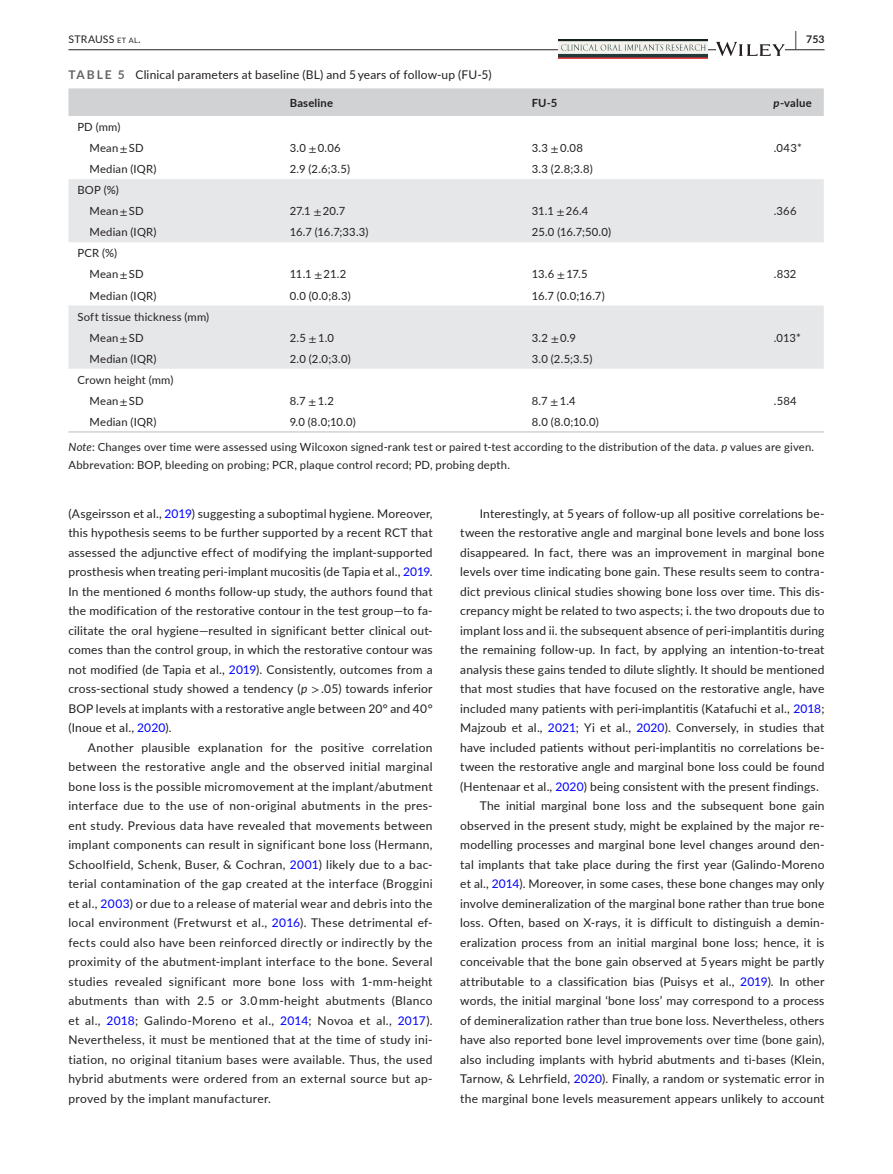
<style>
.page{position:relative;width:893px;height:1174px;background:#fff}
.page>*{position:absolute;margin:0;border:0;box-sizing:border-box;transform-origin:0 0}
.t1{font:12px/19.5px "Lato";letter-spacing:.015em;color:#231f20;text-align:justify}
.t2{font:11.25px/21px "Lato";letter-spacing:.015em;color:#231f20}
.t3{font:700 11.25px "Lato";letter-spacing:.02em;color:#231f20}
.t4{font:10.5px "Lato";letter-spacing:.02em;color:#231f20}
.t5{font:700 10.5px "Lato";color:#231f20}
.s1{font-size:7.35px}
.s2{font-size:19.5px}
.s3{font-weight:700;color:#636366}
.s4{font-style:italic}
.s5{font-family:"STIX"}
.s6{color:#00f}
</style>
<div class="page">
<hr style="left:68px;top:49px;width:756px;height:1px;background:#231f20">
<img style="left:559px;top:39px;width:149px;height:20px">
<svg style="left:716px;top:42px;width:69px;height:14px"></svg>
<div style="left:68px;top:88px;width:756px;height:28px;background:#d1d2d4"></div>
<svg style="left:68px;top:179px;width:756px;height:190px;fill:#e6e7e9"></svg>
<hr style="left:68px;top:431px;width:213px;height:2px;background:#d1d2d4">
<hr style="left:281px;top:431px;width:242px;height:2px;background:#d1d2d4">
<hr style="left:523px;top:431px;width:242px;height:2px;background:#d1d2d4">
<hr style="left:765px;top:431px;width:59px;height:2px;background:#d1d2d4">
<p class="t4" style="left:68px;top:31px;width:74px">STRAUSS <span class="s1">et al</span>.</p>
<p class="t5" style="left:795px;top:31px;width:31px"><span class="s2">|</span> 753</p>
<p class="t1" style="left:68px;top:64px;width:425px"><span class="s3">TABLE 5</span> Clinical parameters at baseline (BL) and 5 years of follow-up (FU-5)</p>
<p class="t3" style="left:290px;top:94px;width:45px">Baseline</p>
<p class="t3" style="left:532px;top:94px;width:27px">FU-5</p>
<p class="t3" style="left:774px;top:94px;width:40px"><span class="s4">p</span>-value</p>
<p class="t2" style="left:89px;top:116px;width:56px;text-indent:-12px">PD (mm)<br>Mean <span class="s5">±</span> SD</p>
<p class="t2" style="left:290px;top:137px;width:53px">3.0 <span class="s5">±</span> 0.06</p>
<p class="t2" style="left:532px;top:137px;width:53px">3.3 <span class="s5">±</span> 0.08</p>
<p class="t2" style="left:774px;top:137px;width:30px">.043*</p>
<p class="t2" style="left:89px;top:158px;width:69px">Median (IQR)</p>
<p class="t2" style="left:290px;top:158px;width:62px">2.9 (2.6;3.5)</p>
<p class="t2" style="left:532px;top:158px;width:62px">3.3 (2.8;3.8)</p>
<p class="t2" style="left:89px;top:179px;width:56px;text-indent:-12px">BOP (%)<br>Mean <span class="s5">±</span> SD</p>
<p class="t2" style="left:290px;top:200px;width:57px">27.1 <span class="s5">±</span> 20.7</p>
<p class="t2" style="left:532px;top:200px;width:58px">31.1 <span class="s5">±</span> 26.4</p>
<p class="t2" style="left:774px;top:200px;width:24px">.366</p>
<p class="t2" style="left:89px;top:221px;width:69px">Median (IQR)</p>
<p class="t2" style="left:290px;top:221px;width:80px">16.7 (16.7;33.3)</p>
<p class="t2" style="left:532px;top:221px;width:81px">25.0 (16.7;50.0)</p>
<p class="t2" style="left:89px;top:242px;width:56px;text-indent:-12px">PCR (%)<br>Mean <span class="s5">±</span> SD</p>
<p class="t2" style="left:290px;top:263px;width:58px">11.1 <span class="s5">±</span> 21.2</p>
<p class="t2" style="left:532px;top:263px;width:58px">13.6 <span class="s5">±</span> 17.5</p>
<p class="t2" style="left:774px;top:263px;width:24px">.832</p>
<p class="t2" style="left:89px;top:284px;width:69px">Median (IQR)</p>
<p class="t2" style="left:290px;top:284px;width:63px">0.0 (0.0;8.3)</p>
<p class="t2" style="left:532px;top:284px;width:75px">16.7 (0.0;16.7)</p>
<p class="t2" style="left:89px;top:305px;width:121px;text-indent:-12px">Soft tissue thickness (mm)<br>Mean <span class="s5">±</span> SD</p>
<p class="t2" style="left:290px;top:327px;width:46px">2.5 <span class="s5">±</span> 1.0</p>
<p class="t2" style="left:532px;top:327px;width:46px">3.2 <span class="s5">±</span> 0.9</p>
<p class="t2" style="left:774px;top:327px;width:29px">.013*</p>
<p class="t2" style="left:89px;top:348px;width:69px">Median (IQR)</p>
<p class="t2" style="left:290px;top:348px;width:62px">2.0 (2.0;3.0)</p>
<p class="t2" style="left:532px;top:348px;width:62px">3.0 (2.5;3.5)</p>
<p class="t2" style="left:90px;top:369px;width:85px;text-indent:-12px">Crown height (mm)<br>Mean <span class="s5">±</span> SD</p>
<p class="t2" style="left:290px;top:390px;width:46px">8.7 <span class="s5">±</span> 1.2</p>
<p class="t2" style="left:532px;top:390px;width:45px">8.7 <span class="s5">±</span> 1.4</p>
<p class="t2" style="left:774px;top:390px;width:25px">.584</p>
<p class="t2" style="left:90px;top:411px;width:69px">Median (IQR)</p>
<p class="t2" style="left:290px;top:411px;width:68px">9.0 (8.0;10.0)</p>
<p class="t2" style="left:532px;top:411px;width:69px">8.0 (8.0;10.0)</p>
<p class="t2" style="left:69px;top:437px;width:747px;line-height:18px"><span class="s4">Note</span>: Changes over time were assessed using Wilcoxon signed-rank test or paired t-test according to the distribution of the data. <span class="s4">p</span> values are given.<br>Abbrevation: BOP, bleeding on probing; PCR, plaque control record; PD, probing depth.</p>
<p class="t1" style="left:68px;top:503px;width:366px">(Asgeirsson et al., <span class="s6">2019</span>) suggesting a suboptimal hygiene. Moreover, this hypothesis seems to be further supported by a recent RCT that assessed the adjunctive effect of modifying the implant-supported prosthesis when treating peri-implant mucositis (de Tapia et al., <span class="s6">2019</span>.<br>In the mentioned 6 months follow-up study, the authors found that the modification of the restorative contour in the test group—to fa&shy;cilitate the oral hygiene—resulted in significant better clinical out&shy;comes than the control group, in which the restorative contour was not modified (de Tapia et al., <span class="s6">2019</span>). Consistently, outcomes from a cross-sectional study showed a tendency (<span class="s4">p</span> <span class="s5">&gt;</span> .05) towards inferior BOP levels at implants with a restorative angle between 20° and 40° (Inoue et al., <span class="s6">2020</span>).</p>
<p class="t1" style="left:68px;top:737px;width:366px;text-indent:20px">Another plausible explanation for the positive correlation between the restorative angle and the observed initial marginal bone loss is the possible micromovement at the implant/abutment interface due to the use of non-original abutments in the pres&shy;ent study. Previous data have revealed that movements between implant components can result in significant bone loss (Hermann, Schoolfield, Schenk, Buser, &amp; Cochran, <span class="s6">2001</span>) likely due to a bac&shy;terial contamination of the gap created at the interface (Broggini et al., <span class="s6">2003</span>) or due to a release of material wear and debris into the local environment (Fretwurst et al., <span class="s6">2016</span>). These detrimental ef&shy;fects could also have been reinforced directly or indirectly by the proximity of the abutment-implant interface to the bone. Several studies revealed significant more bone loss with 1-mm-height abutments than with 2.5 or 3.0 mm-height abutments (Blanco et al., <span class="s6">2018</span>; Galindo-Moreno et al., <span class="s6">2014</span>; Novoa et al., <span class="s6">2017</span>).<br>Nevertheless, it must be mentioned that at the time of study ini&shy;tiation, no original titanium bases were available. Thus, the used hybrid abutments were ordered from an external source but ap&shy;proved by the implant manufacturer.</p>
<p class="t1" style="left:480px;top:503px;width:346px">Interestingly, at 5 years of follow-up all positive correlations be-</p>
<p class="t1" style="left:460px;top:522px;width:366px">tween the restorative angle and marginal bone levels and bone loss</p>
<p class="t1" style="left:460px;top:542px;width:366px">disappeared. In fact, there was an improvement in marginal bone</p>
<p class="t1" style="left:460px;top:561px;width:366px">levels over time indicating bone gain. These results seem to contra-</p>
<p class="t1" style="left:460px;top:581px;width:366px">dict previous clinical studies showing bone loss over time. This dis-</p>
<p class="t1" style="left:460px;top:600px;width:366px">crepancy might be related to two aspects; i. the two dropouts due to</p>
<p class="t1" style="left:460px;top:620px;width:366px">implant loss and ii. the subsequent absence of peri-implantitis during</p>
<p class="t1" style="left:460px;top:639px;width:366px">the remaining follow-up. In fact, by applying an intention-to-treat</p>
<p class="t1" style="left:460px;top:659px;width:366px">analysis these gains tended to dilute slightly. It should be mentioned</p>
<p class="t1" style="left:460px;top:678px;width:366px">that most studies that have focused on the restorative angle, have</p>
<p class="t1" style="left:460px;top:698px;width:366px">included many patients with peri-implantitis (Katafuchi et al., <span class="s6">2018</span>;</p>
<p class="t1" style="left:460px;top:717px;width:366px">Majzoub et al., <span class="s6">2021</span>; Yi et al., <span class="s6">2020</span>). Conversely, in studies that</p>
<p class="t1" style="left:460px;top:737px;width:366px">have included patients without peri-implantitis no correlations be-</p>
<p class="t1" style="left:460px;top:756px;width:366px">tween the restorative angle and marginal bone loss could be found</p>
<p class="t1" style="left:460px;top:776px;width:360px">(Hentenaar et al., <span class="s6">2020</span>) being consistent with the present findings.</p>
<p class="t1" style="left:480px;top:795px;width:346px">The initial marginal bone loss and the subsequent bone gain</p>
<p class="t1" style="left:460px;top:815px;width:366px">observed in the present study, might be explained by the major re-</p>
<p class="t1" style="left:460px;top:834px;width:366px">modelling processes and marginal bone level changes around den-</p>
<p class="t1" style="left:460px;top:854px;width:366px">tal implants that take place during the first year (Galindo-Moreno</p>
<p class="t1" style="left:460px;top:873px;width:366px">et al., <span class="s6">2014</span>). Moreover, in some cases, these bone changes may only</p>
<p class="t1" style="left:460px;top:893px;width:366px">involve demineralization of the marginal bone rather than true bone</p>
<p class="t1" style="left:460px;top:912px;width:366px">loss. Often, based on X-rays, it is difficult to distinguish a demin-</p>
<p class="t1" style="left:460px;top:932px;width:366px">eralization process from an initial marginal bone loss; hence, it is</p>
<p class="t1" style="left:460px;top:951px;width:366px">conceivable that the bone gain observed at 5 years might be partly</p>
<p class="t1" style="left:460px;top:971px;width:366px">attributable to a classification bias (Puisys et al., <span class="s6">2019</span>). In other</p>
<p class="t1" style="left:460px;top:990px;width:366px">words, the initial marginal ‘bone loss’ may correspond to a process</p>
<p class="t1" style="left:460px;top:1010px;width:366px">of demineralization rather than true bone loss. Nevertheless, others</p>
<p class="t1" style="left:460px;top:1029px;width:366px">have also reported bone level improvements over time (bone gain),</p>
<p class="t1" style="left:460px;top:1049px;width:366px">also including implants with hybrid abutments and ti-bases (Klein,</p>
<p class="t1" style="left:460px;top:1068px;width:366px">Tarnow, &amp; Lehrfield, <span class="s6">2020</span>). Finally, a random or systematic error in</p>
<p class="t1" style="left:460px;top:1088px;width:366px">the marginal bone levels measurement appears unlikely to account</p>
</div>
